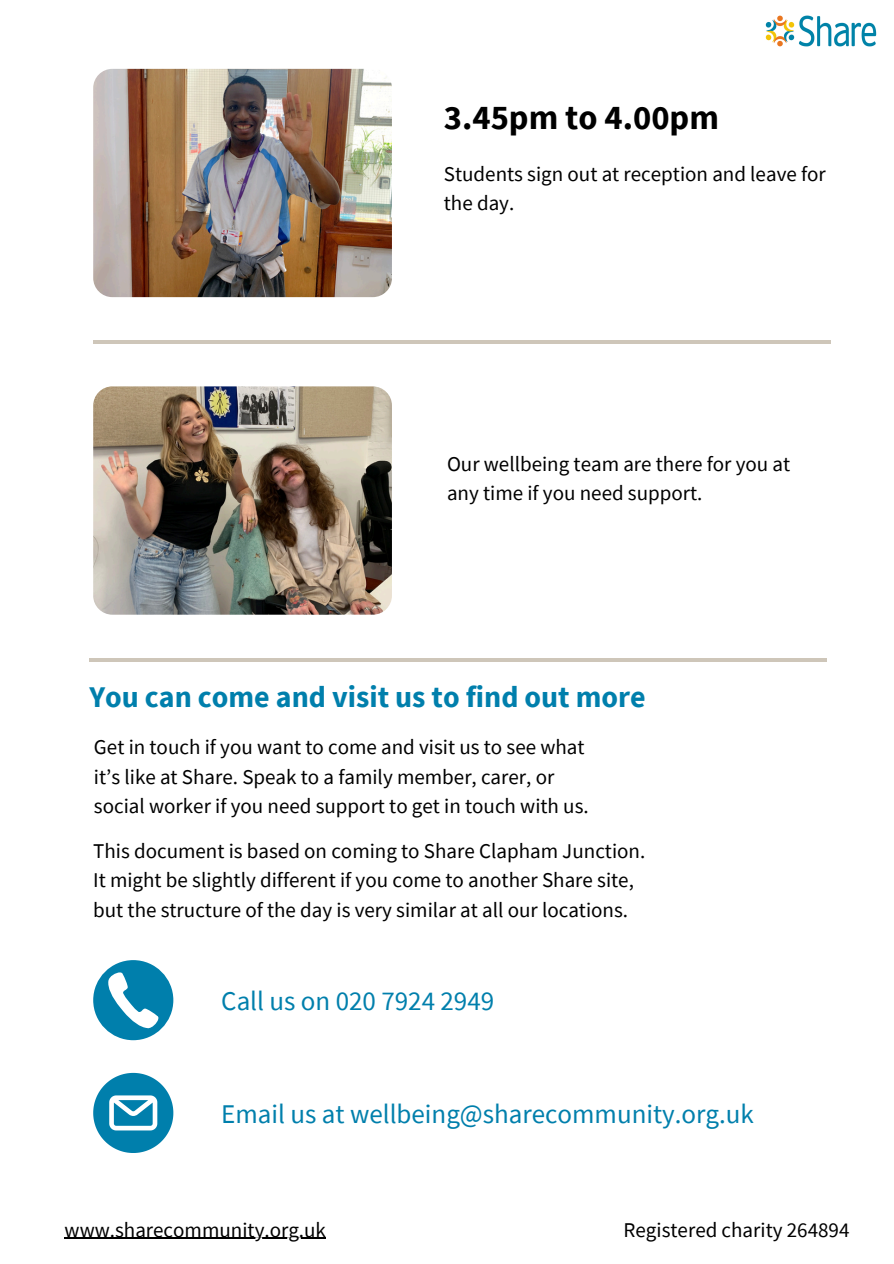
<style>
.page{position:relative;width:894px;height:1264px;background:#fff}
.page>*{position:absolute;margin:0;border:0;box-sizing:border-box;transform-origin:0 0}
.t1{font:700 34.5px "Source Sans Pro";color:#000}
.t2{font:700 30px "Source Sans Pro";color:#007fac}
.t3{font:27px "Source Sans Pro";color:#007fac}
.t4{font:21px/29.2px "Source Sans Pro";color:#000}
</style>
<div class="page">
<img style="left:93px;top:386px;width:299px;height:228px;border-radius:19px">
<svg style="left:93px;top:960px;width:80px;height:80px"></svg>
<svg style="left:93px;top:1072px;width:80px;height:80px"></svg>
<img style="left:765px;top:15px;width:112px;height:32px">
<hr style="left:65px;top:1237px;width:261px;height:1px;background:#000">
<hr style="left:89px;top:658px;width:737px;height:3px;background:#cec6b9">
<img style="left:93px;top:69px;width:299px;height:228px;border-radius:19px">
<hr style="left:93px;top:340px;width:737px;height:3px;background:#cec6b9">
<p class="t1" style="left:444px;top:95px;width:276px">3.45pm to 4.00pm</p>
<p class="t4" style="left:444px;top:159px;width:383px">Students sign out at reception and leave for the day.</p>
<h1 class="t4" style="left:447px;top:449px;width:344px">Our wellbeing team are there for you at any time if you need support.</h1>
<p class="t2" style="left:89px;top:677px;width:557px">You can come and visit us to find out more</p>
<p class="t4" style="left:94px;top:732px;width:496px">Get in touch if you want to come and visit us to see what it’s like at Share. Speak to a family member, carer, or social worker if you need support to get in touch with us.</p>
<p class="t4" style="left:93px;top:836px;width:553px">This document is based on coming to Share Clapham Junction.<br>It might be slightly different if you come to another Share site, but the structure of the day is very similar at all our locations.</p>
<p class="t3" style="left:221px;top:983px;width:274px">Call us on 020 7924 2949</p>
<p class="t3" style="left:221px;top:1095px;width:534px">Email us at wellbeing@sharecommunity.org.uk</p>
<p class="t4" style="left:65px;top:1214px;width:263px">www.sharecommunity.org.uk</p>
<p class="t4" style="left:623px;top:1214px;width:227px">Registered charity 264894</p>
</div>
